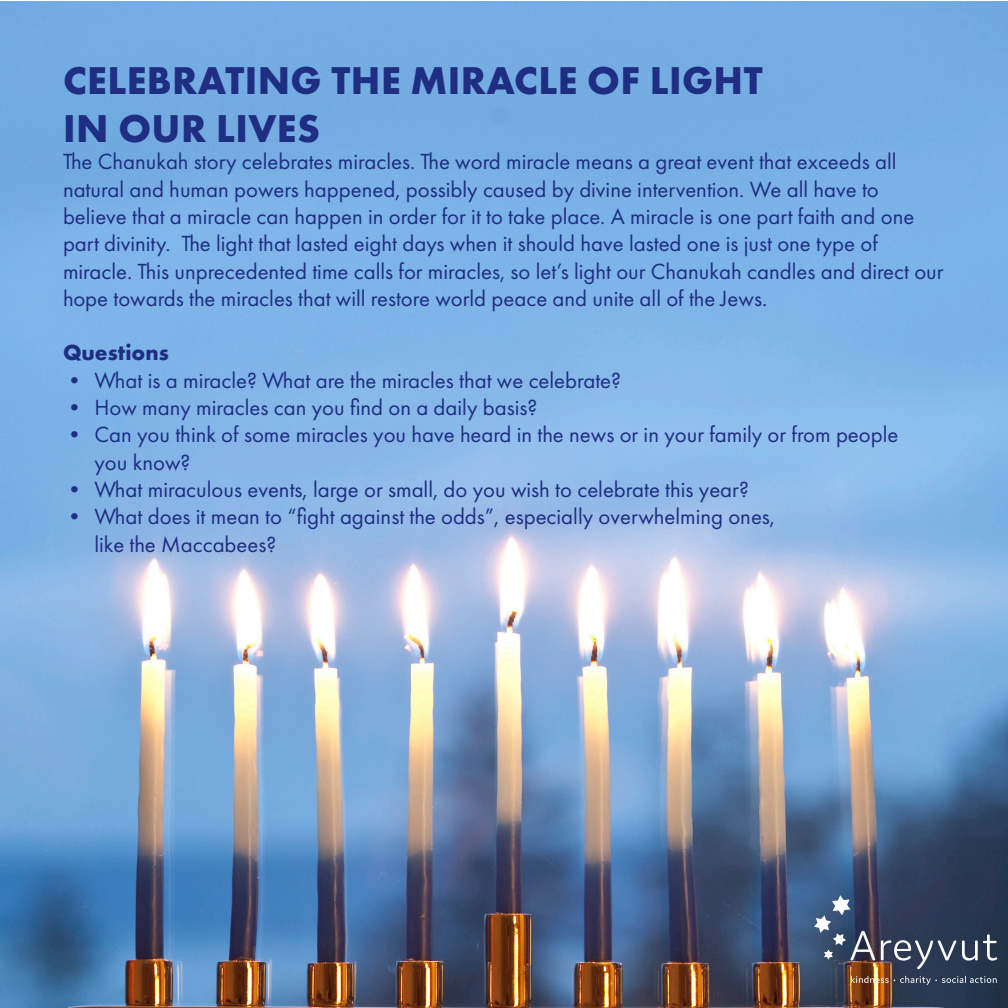
<style>
.page{position:relative;width:1008px;height:1008px;background:#fff}
.page>*{position:absolute;margin:0;border:0;box-sizing:border-box;transform-origin:0 0}
.t1{font:700 40.25px "Futura PT";letter-spacing:.01em;color:#1f2d82}
.t2{font:22.75px/27.3px "Futura PT";color:#1f2d82}
.t3{font:700 22.75px "Futura PT";color:#1f2d82}
</style>
<div class="page">
<img style="left:0;top:1px;width:1008px;height:1007px">
<svg style="left:814px;top:895px;width:183px;height:74px"></svg>
<svg style="left:851px;top:976px;width:146px;height:9px"></svg>
<p class="t1" style="left:63px;top:54px;width:701px">CELEBRATING THE MIRACLE OF LIGHT</p>
<p class="t1" style="left:63px;top:103px;width:258px">IN OUR LIVES</p>
<p class="t2" style="left:63px;top:148px;width:882px">The Chanukah story celebrates miracles. The word miracle means a great event that exceeds all natural and human powers happened, possibly caused by divine intervention. We all have to believe that a miracle can happen in order for it to take place. A miracle is one part faith and one part divinity. The light that lasted eight days when it should have lasted one is just one type of miracle. This unprecedented time calls for miracles, so let’s light our Chanukah candles and direct our hope towards the miracles that will restore world peace and unite all of the Jews.</p>
<p class="t3" style="left:63px;top:338px;width:107px">Questions</p>
<p class="t2" style="left:63px;top:366px;width:560px">• What is a miracle? What are the miracles that we celebrate?</p>
<p class="t2" style="left:63px;top:394px;width:476px">• How many miracles can you find on a daily basis?</p>
<p class="t2" style="left:94px;top:421px;width:805px;text-indent:-32px">• Can you think of some miracles you have heard in the news or in your family or from people you know?</p>
<p class="t2" style="left:63px;top:476px;width:687px">• What miraculous events, large or small, do you wish to celebrate this year?</p>
<p class="t2" style="left:94px;top:503px;width:682px;text-indent:-32px">• What does it mean to “fight against the odds”, especially overwhelming ones, like the Maccabees?</p>
</div>
